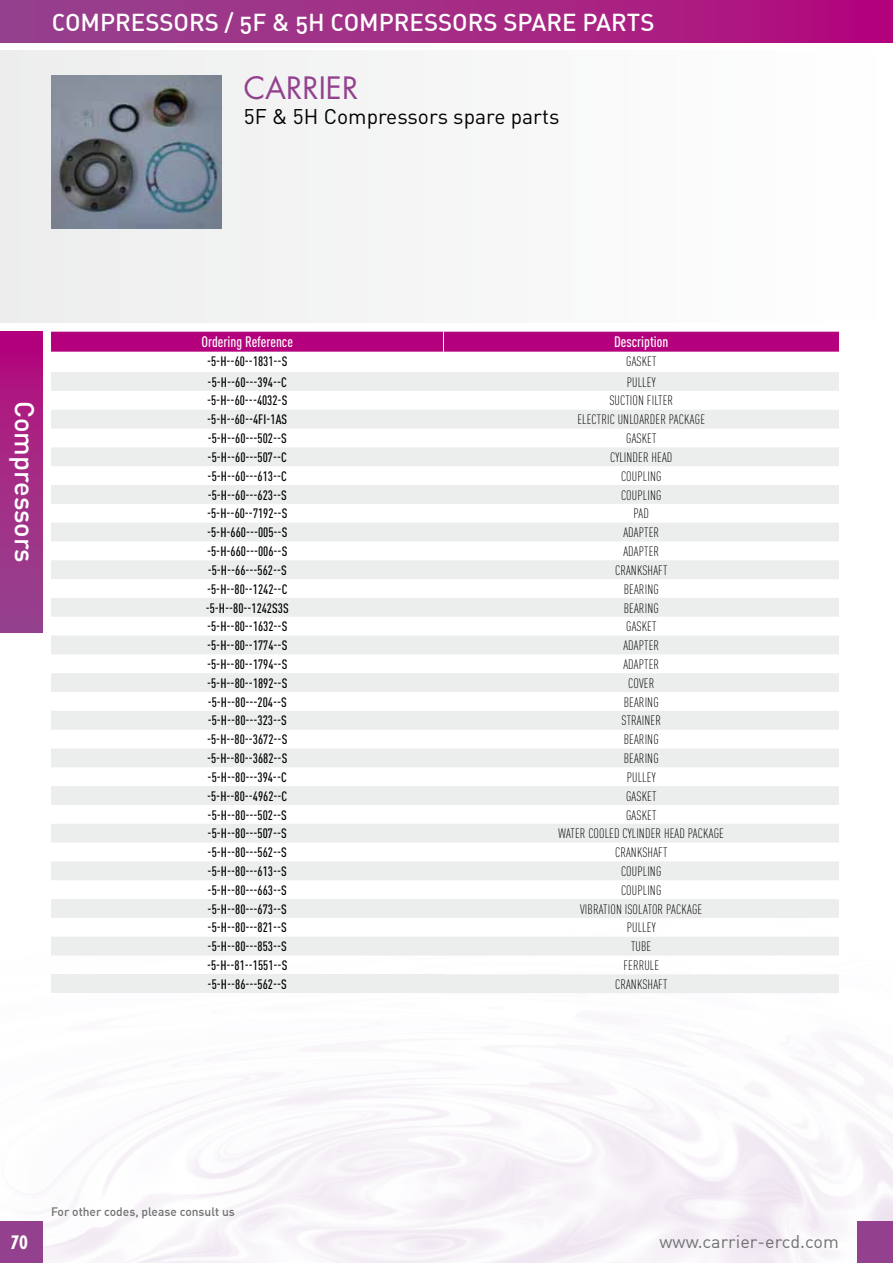
<style>
.page{position:relative;width:893px;height:1263px;background:#fff}
.page>*{position:absolute;margin:0;border:0;box-sizing:border-box;transform-origin:0 0}
.t1{font:30px "Futura";color:#93418e}
.t2{font:500 27px "DIN";color:#fff}
.t3{font:24px "DIN Medium Alternate";color:#fff}
.t4{font:21px "DIN Pro";color:#000}
.t5{font:18px "DIN Regular Alternate";color:#707172}
.t6{font:700 condensed 18px "Futura";color:#fff}
.t7{font:500 condensed 15px "DIN Pro";color:#fff}
.t8{font:500 condensed 13.5px "DIN Pro";color:#000}
.t9{font:300 condensed 13.5px "DIN Pro";letter-spacing:.01em;color:#000}
.t10{font:500 12px "DIN";color:#707172}
</style>
<div class="page">
<img style="left:0;top:1046px;width:893px;height:217px">
<div style="left:0;top:1222px;width:42px;height:41px;background:#93418e"></div>
<div style="left:858px;top:1222px;width:35px;height:41px;background:#93418e"></div>
<div style="left:0;top:0;width:893px;height:42px;background:linear-gradient(to right,#94458e,#b30d7d)"></div>
<div style="left:858px;top:0;width:35px;height:42px;background:#b3007c"></div>
<div style="left:0;top:51px;width:893px;height:271px;background:#f7f7f7"></div>
<div style="left:0;top:332px;width:43px;height:300px;background:linear-gradient(to bottom,#b4087c,#94478e)"></div>
<hr style="left:892px;top:51px;width:1px;height:271px;background:#fff">
<img style="left:51px;top:75px;width:170px;height:154px">
<svg style="left:51px;top:372px;width:788px;height:621px;fill:#f3f3f3"></svg>
<div style="left:51px;top:974px;width:392px;height:19px;background:#eceded"></div>
<div style="left:51px;top:332px;width:788px;height:20px;background:#b4007c"></div>
<h3 class="t3" style="left:52px;top:7px;width:604px">COMPRESSORS / 5F &amp; 5H COMPRESSORS SPARE PARTS</h3>
<h2 class="t2" style="left:42px;top:401px;width:163px;rotate:90deg">Compressors</h2>
<h1 class="t1" style="left:244px;top:69px;width:98px">CARRIER</h1>
<h3 class="t4" style="left:244px;top:102px;width:317px">5F &amp; 5H Compressors spare parts</h3>
<p class="t7" style="left:202px;top:333px;width:93px">Ordering Reference</p>
<p class="t7" style="left:614px;top:333px;width:56px">Description</p>
<p class="t8" style="left:207px;top:353px;width:82px">-5-H--60--1831--S</p>
<p class="t9" style="left:626px;top:354px;width:32px">GASKET</p>
<p class="t8" style="left:208px;top:374px;width:81px">-5-H--60---394--C</p>
<p class="t9" style="left:627px;top:374px;width:30px">PULLEY</p>
<p class="t8" style="left:207px;top:393px;width:82px">-5-H--60---4032-S</p>
<p class="t9" style="left:609px;top:393px;width:65px">SUCTION FILTER</p>
<p class="t8" style="left:207px;top:411px;width:82px">-5-H--60--4FI-1AS</p>
<p class="t9" style="left:577px;top:412px;width:129px">ELECTRIC UNLOARDER PACKAGE</p>
<p class="t8" style="left:208px;top:430px;width:81px">-5-H--60---502--S</p>
<p class="t9" style="left:626px;top:431px;width:32px">GASKET</p>
<p class="t8" style="left:208px;top:449px;width:81px">-5-H--60---507--C</p>
<p class="t9" style="left:610px;top:449px;width:64px">CYLINDER HEAD</p>
<p class="t8" style="left:208px;top:468px;width:81px">-5-H--60---613--C</p>
<p class="t9" style="left:621px;top:468px;width:42px">COUPLING</p>
<p class="t8" style="left:208px;top:487px;width:81px">-5-H--60---623--S</p>
<p class="t9" style="left:621px;top:487px;width:42px">COUPLING</p>
<p class="t8" style="left:207px;top:506px;width:82px">-5-H--60--7192--S</p>
<p class="t9" style="left:634px;top:506px;width:17px">PAD</p>
<p class="t8" style="left:207px;top:524px;width:82px">-5-H-660---005--S</p>
<p class="t9" style="left:623px;top:525px;width:37px">ADAPTER</p>
<p class="t8" style="left:207px;top:543px;width:82px">-5-H-660---006--S</p>
<p class="t9" style="left:623px;top:544px;width:37px">ADAPTER</p>
<p class="t8" style="left:208px;top:562px;width:81px">-5-H--66---562--S</p>
<p class="t9" style="left:615px;top:562px;width:54px">CRANKSHAFT</p>
<p class="t8" style="left:207px;top:581px;width:82px">-5-H--80--1242--C</p>
<p class="t9" style="left:624px;top:581px;width:36px">BEARING</p>
<p class="t8" style="left:206px;top:600px;width:85px">-5-H--80--1242S3S</p>
<p class="t9" style="left:624px;top:600px;width:36px">BEARING</p>
<p class="t8" style="left:207px;top:618px;width:82px">-5-H--80--1632--S</p>
<p class="t9" style="left:626px;top:619px;width:32px">GASKET</p>
<p class="t8" style="left:207px;top:637px;width:82px">-5-H--80--1774--S</p>
<p class="t9" style="left:623px;top:638px;width:37px">ADAPTER</p>
<p class="t8" style="left:207px;top:656px;width:82px">-5-H--80--1794--S</p>
<p class="t9" style="left:623px;top:656px;width:37px">ADAPTER</p>
<p class="t8" style="left:207px;top:675px;width:82px">-5-H--80--1892--S</p>
<p class="t9" style="left:628px;top:675px;width:28px">COVER</p>
<p class="t8" style="left:208px;top:694px;width:81px">-5-H--80---204--S</p>
<p class="t9" style="left:624px;top:694px;width:36px">BEARING</p>
<p class="t8" style="left:208px;top:713px;width:81px">-5-H--80---323--S</p>
<p class="t9" style="left:621px;top:713px;width:41px">STRAINER</p>
<p class="t8" style="left:207px;top:731px;width:82px">-5-H--80--3672--S</p>
<p class="t9" style="left:624px;top:732px;width:36px">BEARING</p>
<p class="t8" style="left:207px;top:750px;width:82px">-5-H--80--3682--S</p>
<p class="t9" style="left:624px;top:751px;width:36px">BEARING</p>
<p class="t8" style="left:208px;top:769px;width:81px">-5-H--80---394--C</p>
<p class="t9" style="left:627px;top:769px;width:30px">PULLEY</p>
<p class="t8" style="left:207px;top:788px;width:82px">-5-H--80--4962--C</p>
<p class="t9" style="left:626px;top:788px;width:32px">GASKET</p>
<p class="t8" style="left:208px;top:807px;width:81px">-5-H--80---502--S</p>
<p class="t9" style="left:626px;top:807px;width:32px">GASKET</p>
<p class="t8" style="left:208px;top:825px;width:81px">-5-H--80---507--S</p>
<p class="t9" style="left:558px;top:826px;width:167px">WATER COOLED CYLINDER HEAD PACKAGE</p>
<p class="t8" style="left:208px;top:844px;width:81px">-5-H--80---562--S</p>
<p class="t9" style="left:615px;top:845px;width:54px">CRANKSHAFT</p>
<p class="t8" style="left:208px;top:863px;width:81px">-5-H--80---613--S</p>
<p class="t9" style="left:621px;top:863px;width:42px">COUPLING</p>
<p class="t8" style="left:208px;top:882px;width:81px">-5-H--80---663--S</p>
<p class="t9" style="left:621px;top:882px;width:42px">COUPLING</p>
<p class="t8" style="left:208px;top:901px;width:81px">-5-H--80---673--S</p>
<p class="t9" style="left:580px;top:901px;width:124px">VIBRATION ISOLATOR PACKAGE</p>
<p class="t8" style="left:208px;top:920px;width:81px">-5-H--80---821--S</p>
<p class="t9" style="left:627px;top:920px;width:30px">PULLEY</p>
<p class="t8" style="left:208px;top:938px;width:81px">-5-H--80---853--S</p>
<p class="t9" style="left:631px;top:939px;width:22px">TUBE</p>
<p class="t8" style="left:207px;top:957px;width:82px">-5-H--81--1551--S</p>
<p class="t9" style="left:623px;top:958px;width:37px">FERRULE</p>
<p class="t8" style="left:208px;top:976px;width:81px">-5-H--86---562--S</p>
<p class="t9" style="left:615px;top:976px;width:54px">CRANKSHAFT</p>
<p class="t10" style="left:51px;top:1203px;width:185px">For other codes, please consult us</p>
<h3 class="t6" style="left:10px;top:1231px;width:19px">70</h3>
<h3 class="t5" style="left:660px;top:1230px;width:181px">www.carrier-ercd.com</h3>
</div>
